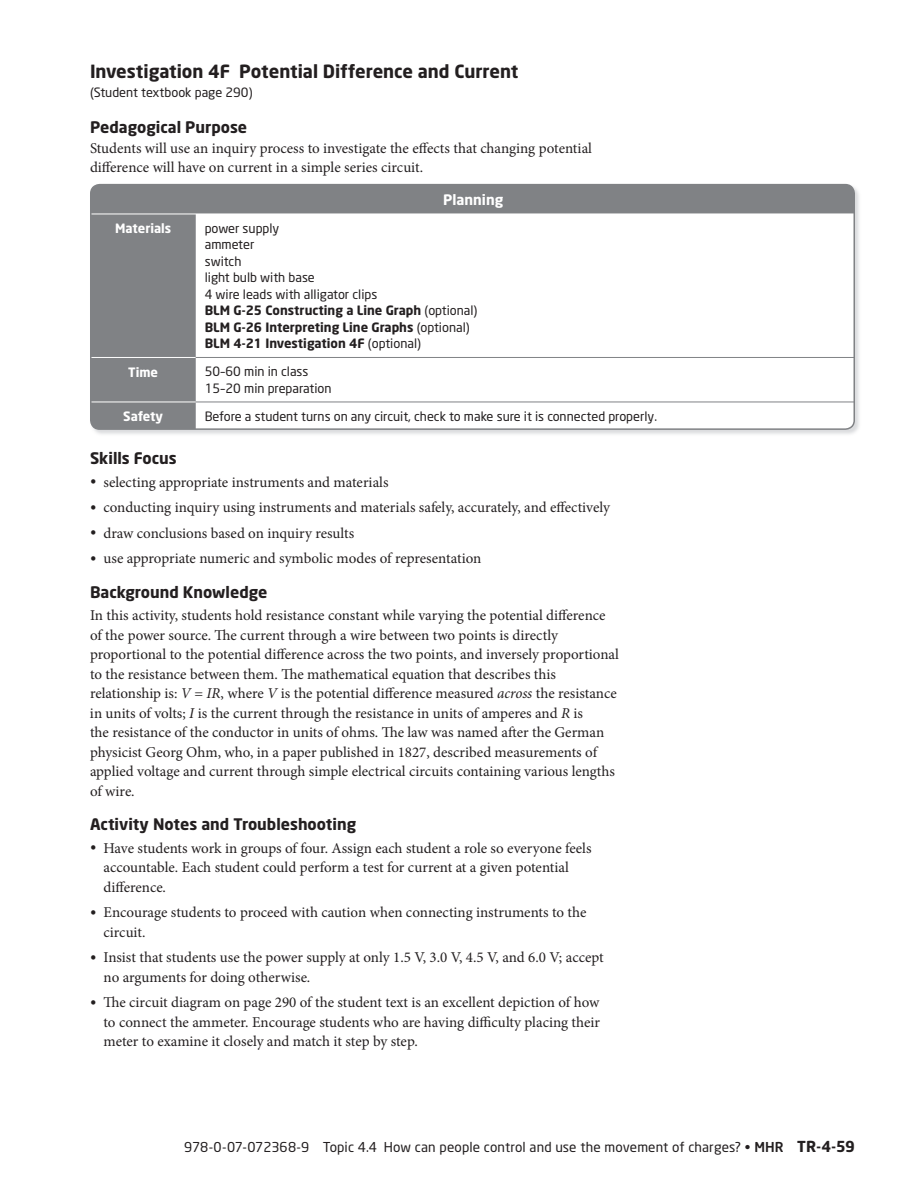
<style>
.page{position:relative;width:918px;height:1188px;background:#fff}
.page>*{position:absolute;margin:0;border:0;box-sizing:border-box;transform-origin:0 0}
.t1{font:700 18px "Neo Sans";color:#231f20}
.t2{font:700 15.75px "Neo Sans";color:#231f20}
.t3{font:15px/19.5px "Minion Pro";color:#231f20}
.t4{font:700 14.25px "Neo Sans";color:#fff}
.t5{font:13.5px "Neo Sans";letter-spacing:.01em;color:#231f20}
.t6{font:12.75px/16.5px "Neo Sans";color:#231f20}
.t7{font:700 12.75px "Neo Sans";color:#fff}
.s1{font-weight:700}
.s2{font-size:16.5px}
.s3{font-style:italic}
.s4{font-weight:500}
.s5{font-weight:700;font-size:15px}
</style>
<div class="page">
<img style="left:90px;top:184px;width:769px;height:250px">
<svg style="left:91px;top:185px;width:763px;height:244px;fill:#808285"></svg>
<svg style="left:93px;top:213px;width:759px;height:190px"></svg>
<hr style="left:196px;top:357px;width:658px;height:1px;background:#808285">
<hr style="left:196px;top:402px;width:658px;height:1px;background:#808285">
<div style="left:90px;top:184px;width:765px;height:246px;border:2px solid #808285;border-radius:9px"></div>
<p class="t1" style="left:90px;top:64px;width:430px">Investigation 4F Potential Difference and Current</p>
<p class="t6" style="left:90px;top:86px;width:164px">(Student textbook page 290)</p>
<p class="t2" style="left:90px;top:121px;width:159px">Pedagogical Purpose</p>
<p class="t3" style="left:90px;top:139px;width:504px">Students will use an inquiry process to investigate the effects that changing potential difference will have on current in a simple series circuit.</p>
<p class="t4" style="left:443px;top:194px;width:62px">Planning</p>
<p class="t7" style="left:115px;top:224px;width:58px">Materials</p>
<p class="t6" style="left:205px;top:221px;width:274px">power supply<br>ammeter<br>switch<br>light bulb with base<br>4 wire leads with alligator clips<br><span class="s1">BLM G-25 Constructing a Line Graph</span> (optional)<br><span class="s1">BLM G-26 Interpreting Line Graphs</span> (optional)<br><span class="s1">BLM 4-21 Investigation 4F</span> (optional)</p>
<p class="t7" style="left:128px;top:367px;width:31px">Time</p>
<p class="t6" style="left:205px;top:365px;width:128px">50–60 min in class<br>15–20 min preparation</p>
<p class="t7" style="left:123px;top:412px;width:41px">Safety</p>
<p class="t6" style="left:205px;top:409px;width:454px">Before a student turns on any circuit, check to make sure it is connected properly.</p>
<p class="t2" style="left:90px;top:452px;width:88px">Skills Focus</p>
<p class="t3" style="left:90px;top:474px;width:300px"><span class="s2">•</span> selecting appropriate instruments and materials</p>
<p class="t3" style="left:90px;top:499px;width:521px"><span class="s2">•</span> conducting inquiry using instruments and materials safely, accurately, and effectively</p>
<p class="t3" style="left:90px;top:525px;width:266px"><span class="s2">•</span> draw conclusions based on inquiry results</p>
<p class="t3" style="left:90px;top:550px;width:393px"><span class="s2">•</span> use appropriate numeric and symbolic modes of representation</p>
<p class="t2" style="left:90px;top:586px;width:179px">Background Knowledge</p>
<p class="t3" style="left:90px;top:607px;width:530px">In this activity, students hold resistance constant while varying the potential difference of the power source. The current through a wire between two points is directly proportional to the potential difference across the two points, and inversely proportional to the resistance between them. The mathematical equation that describes this relationship is: <span class="s3">V</span> = <span class="s3">IR</span>, where <span class="s3">V</span> is the potential difference measured <span class="s3">across</span> the resistance in units of volts; <span class="s3">I</span> is the current through the resistance in units of amperes and <span class="s3">R</span> is<br>the resistance of the conductor in units of ohms. The law was named after the German physicist Georg Ohm, who, in a paper published in 1827, described measurements of applied voltage and current through simple electrical circuits containing various lengths of wire.</p>
<p class="t2" style="left:90px;top:818px;width:268px">Activity Notes and Troubleshooting</p>
<p class="t3" style="left:104px;top:840px;width:490px;text-indent:-14px"><span class="s2">•</span> Have students work in groups of four. Assign each student a role so everyone feels accountable. Each student could perform a test for current at a given potential difference.</p>
<p class="t3" style="left:104px;top:904px;width:485px;text-indent:-14px"><span class="s2">•</span> Encourage students to proceed with caution when connecting instruments to the circuit.</p>
<p class="t3" style="left:104px;top:949px;width:502px;text-indent:-14px"><span class="s2">•</span> Insist that students use the power supply at only 1.5 V, 3.0 V, 4.5 V, and 6.0 V; accept no arguments for doing otherwise.</p>
<p class="t3" style="left:103px;top:994px;width:498px;text-align:justify;text-indent:-13px"><span class="s2">•</span> The circuit diagram on page 290 of the student text is an excellent depiction of how to connect the ammeter. Encourage students who are having difficulty placing their meter to examine it closely and match it step by step.</p>
<p class="t5" style="left:184px;top:1142px;width:672px">978-0-07-072368-9 Topic 4.4 How can people control and use the movement of charges? • <span class="s4">MHR</span> <span class="s5">TR-4-59</span></p>
</div>
